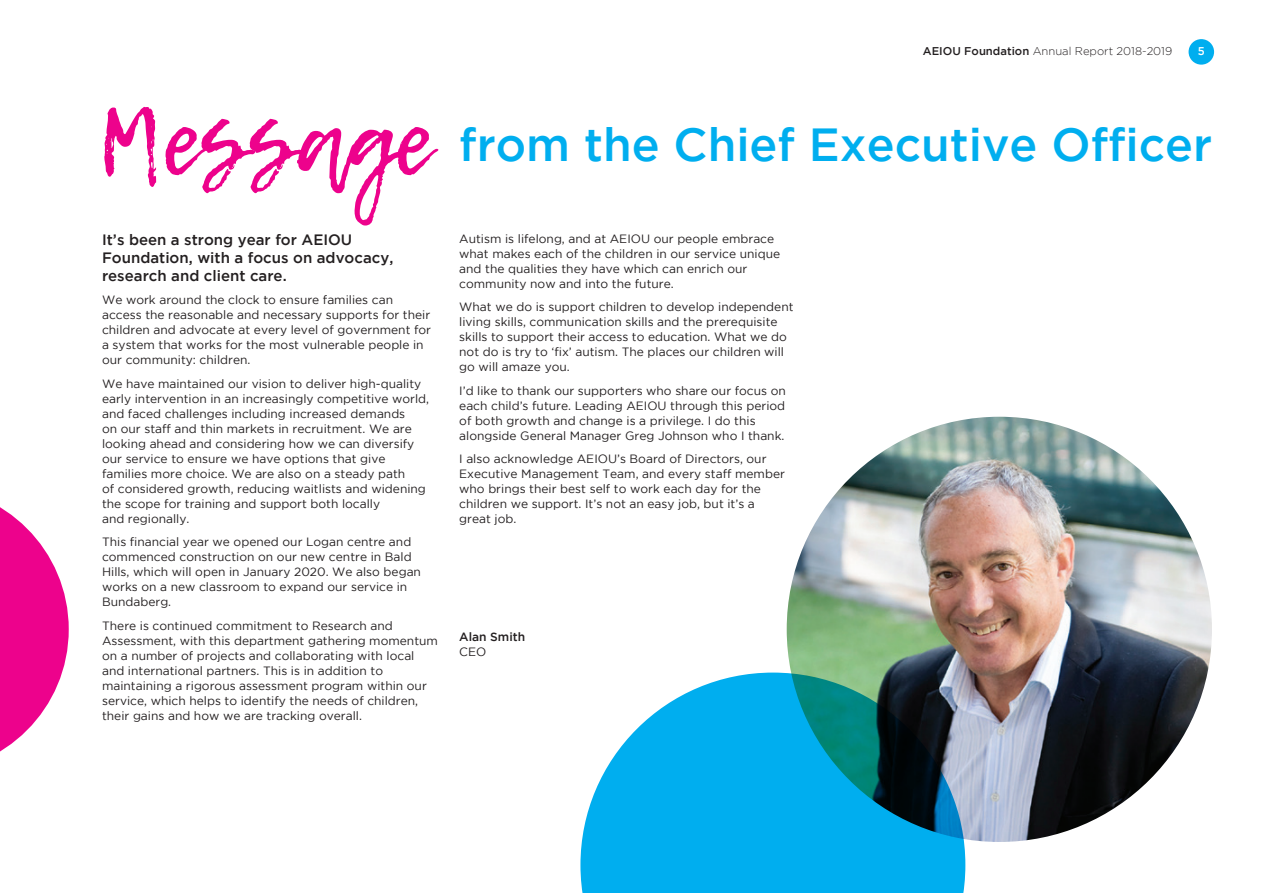
<style>
.page{position:relative;width:1263px;height:893px;background:#fff}
.page>*{position:absolute;margin:0;border:0;box-sizing:border-box;transform-origin:0 0}
.BODY{font:93.15px "Lemon Tuesday";color:#ed028c}
.BODY-2{font:500 46.35px "Gotham";color:#00aeef}
.BODY-3{font:500 15px/18px "Gotham";color:#231f20}
.Intro_Para{font:12px/15px "Gotham";color:#231f20}
.Intro_Para-2{font:500 12px/15px "Gotham";color:#231f20}
.t1{font:300 11.25px "Gotham";color:#231f20}
.t2{font:500 11.25px "Gotham";color:#fff}
.s1{font-weight:500}
.s2{font-weight:400}
</style>
<div class="page">
<div style="left:1188px;top:39px;width:26px;height:26px;background:#00aeef;border-radius:50%"></div>
<img style="left:787px;top:417px;width:425px;height:425px;border-radius:213px">
<svg style="left:580px;top:673px;width:385px;height:220px;fill:#00aeef"></svg>
<svg style="left:0;top:507px;width:69px;height:245px"></svg>
<p class="BODY" style="left:98px;top:89px;width:335px">Message</p>
<p class="BODY-3" style="left:102px;top:230px;width:293px">It’s been a strong year for AEIOU<br>Foundation, with a focus on advocacy, research and client care.</p>
<p class="Intro_Para" style="left:102px;top:292px;width:331px">We work around the clock to ensure families can access the reasonable and necessary supports for their children and advocate at every level of government for a system that works for the most vulnerable people in our community: children.</p>
<p class="Intro_Para" style="left:102px;top:376px;width:329px">We have maintained our vision to deliver high-quality early intervention in an increasingly competitive world, and faced challenges including increased demands<br>on our staff and thin markets in recruitment. We are looking ahead and considering how we can diversify our service to ensure we have options that give families more choice. We are also on a steady path<br>of considered growth, reducing waitlists and widening the scope for training and support both locally<br>and regionally.</p>
<p class="Intro_Para" style="left:102px;top:534px;width:320px">This financial year we opened our Logan centre and commenced construction on our new centre in Bald Hills, which will open in January 2020. We also began works on a new classroom to expand our service in Bundaberg.</p>
<p class="Intro_Para" style="left:102px;top:618px;width:337px">There is continued commitment to Research and Assessment, with this department gathering momentum on a number of projects and collaborating with local and international partners. This is in addition to maintaining a rigorous assessment program within our service, which helps to identify the needs of children, their gains and how we are tracking overall.</p>
<p class="t1" style="left:923px;top:45px;width:251px"><span class="s1">AEIOU Foundation</span> Annual Report 2018-2019</p>
<p class="t2" style="left:1198px;top:45px;width:8px">5</p>
<p class="BODY-2" style="left:459px;top:119px;width:754px">from the Chief Executive Officer</p>
<p class="Intro_Para" style="left:459px;top:231px;width:322px">Autism is lifelong, and at AEIOU our people embrace what makes each of the children in our service unique and the qualities they have which can enrich our community now and into the future.</p>
<p class="Intro_Para" style="left:459px;top:299px;width:336px">What we do is support children to develop independent living skills, communication skills and the prerequisite skills to support their access to education. What we do not do is try to ‘fix’ autism. The places our children will go will amaze you.</p>
<p class="Intro_Para" style="left:459px;top:383px;width:328px">I’d like to thank our supporters who share our focus on each child’s future. Leading AEIOU through this period of both growth and change is a privilege. I do this alongside General Manager Greg Johnson who I thank.</p>
<p class="Intro_Para" style="left:459px;top:451px;width:327px">I also acknowledge AEIOU’s Board of Directors, our Executive Management Team, and every staff member who brings their best self to work each day for the children we support. It’s not an easy job, but it’s a great job.</p>
<p class="Intro_Para-2" style="left:459px;top:629px;width:67px">Alan Smith<br><span class="s2">CEO</span></p>
</div>
